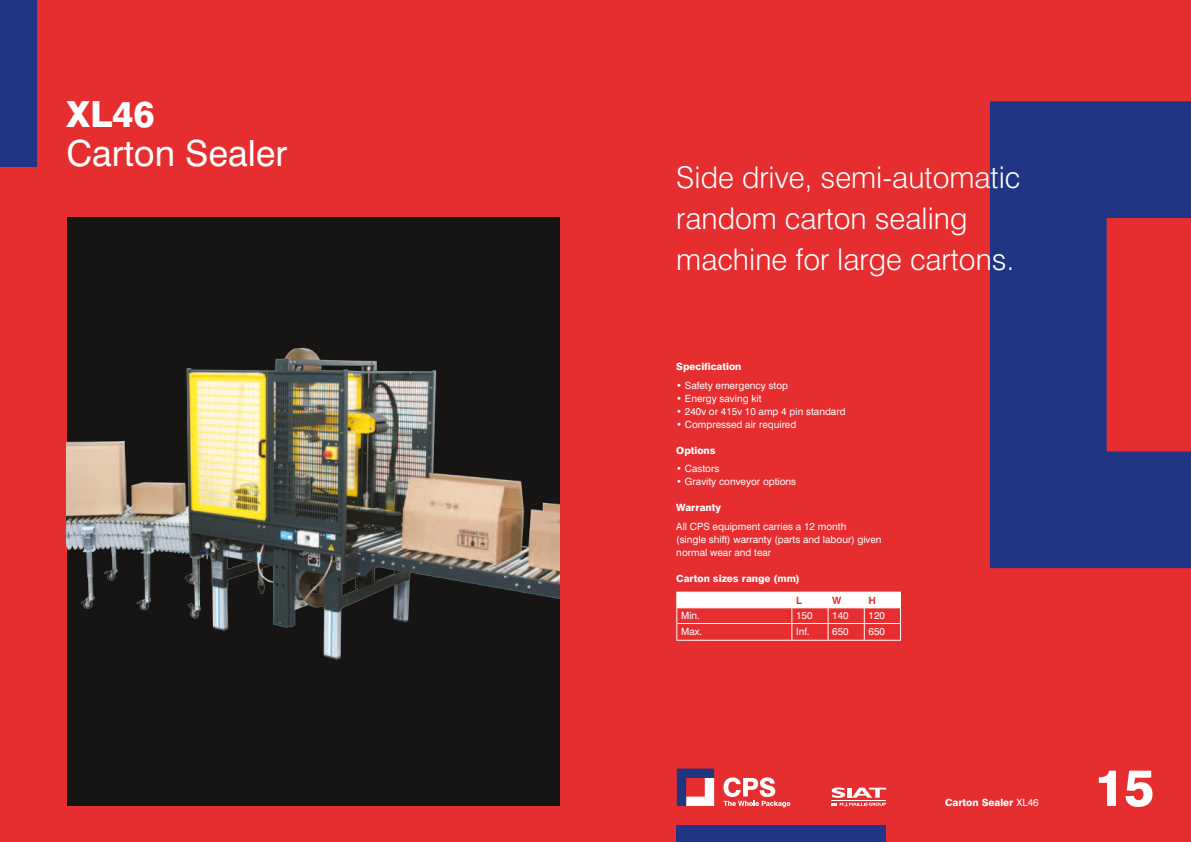
<style>
.page{position:relative;width:1191px;height:842px;background:#e62e30}
.page>*{position:absolute;margin:0;border:0;box-sizing:border-box;transform-origin:0 0}
.t1{font:800 51.1px "Swiss 721 BT";color:#fff}
.t2{font:36px "Swiss 721 BT";color:#fff}
.t3{font:800 36px "Swiss 721 BT";color:#fff}
.t4{font:300 30px/41px "Swiss 721 BT";color:#fff}
.t5{font:10px/13px "Swiss 721 BT";color:#fff}
.t6{font:800 10px "Swiss 721 BT";color:#fff}
.t7{font:700 10px "Swiss 721 BT";color:#e62e30}
.s1{font-weight:400}
</style>
<div class="page">
<div style="left:0;top:0;width:36px;height:167px;background:#203583"></div>
<svg style="left:990px;top:101px;width:201px;height:467px;fill:#203583"></svg>
<div style="left:676px;top:825px;width:210px;height:17px;background:#203583"></div>
<svg style="left:676px;top:592px;width:225px;height:48px"></svg>
<hr style="left:676px;top:640px;width:116px;height:1px;background:#fff">
<hr style="left:792px;top:640px;width:36px;height:1px;background:#fff">
<hr style="left:828px;top:640px;width:36px;height:1px;background:#fff">
<hr style="left:864px;top:640px;width:37px;height:1px;background:#fff">
<svg style="left:723px;top:777px;width:67px;height:30px"></svg>
<svg style="left:677px;top:769px;width:37px;height:37px"></svg>
<svg style="left:831px;top:787px;width:55px;height:19px"></svg>
<div style="left:67px;top:218px;width:492px;height:588px;background:#161513"></div>
<img style="left:67px;top:347px;width:492px;height:313px">
<h2 class="t3" style="left:67px;top:92px;width:90px">XL46</h2>
<h2 class="t2" style="left:67px;top:132px;width:222px">Carton Sealer</h2>
<h3 class="t4" style="left:676px;top:157px;width:345px">Side drive, semi-automatic random carton sealing machine for large cartons.</h3>
<p class="t6" style="left:676px;top:360px;width:67px">Specification</p>
<p class="t5" style="left:676px;top:378px;width:113px">• Safety emergency stop</p>
<p class="t5" style="left:676px;top:391px;width:87px">• Energy saving kit</p>
<p class="t5" style="left:676px;top:404px;width:171px">• 240v or 415v 10 amp 4 pin standard</p>
<p class="t5" style="left:676px;top:417px;width:122px">• Compressed air required</p>
<p class="t6" style="left:676px;top:444px;width:41px">Options</p>
<p class="t5" style="left:676px;top:462px;width:45px">• Castors</p>
<p class="t5" style="left:676px;top:475px;width:121px">• Gravity conveyor options</p>
<p class="t6" style="left:676px;top:502px;width:46px">Warranty</p>
<p class="t5" style="left:676px;top:520px;width:207px">All CPS equipment carries a 12 month<br>(single shift) warranty (parts and labour) given normal wear and tear</p>
<p class="t6" style="left:676px;top:572px;width:125px">Carton sizes range (mm)</p>
<p class="t7" style="left:796px;top:594px;width:7px">L</p>
<p class="t7" style="left:832px;top:594px;width:11px">W</p>
<p class="t7" style="left:868px;top:594px;width:9px">H</p>
<p class="t5" style="left:681px;top:609px;width:20px">Min.</p>
<p class="t5" style="left:796px;top:609px;width:18px">150</p>
<p class="t5" style="left:832px;top:609px;width:18px">140</p>
<p class="t5" style="left:868px;top:609px;width:18px">120</p>
<p class="t5" style="left:681px;top:625px;width:23px">Max.</p>
<p class="t5" style="left:796px;top:625px;width:15px">Inf.</p>
<p class="t5" style="left:832px;top:625px;width:18px">650</p>
<p class="t5" style="left:868px;top:625px;width:18px">650</p>
<p class="t6" style="left:945px;top:796px;width:95px">Carton Sealer <span class="s1">XL46</span></p>
<h1 class="t1" style="left:1094px;top:757px;width:62px">15</h1>
</div>
